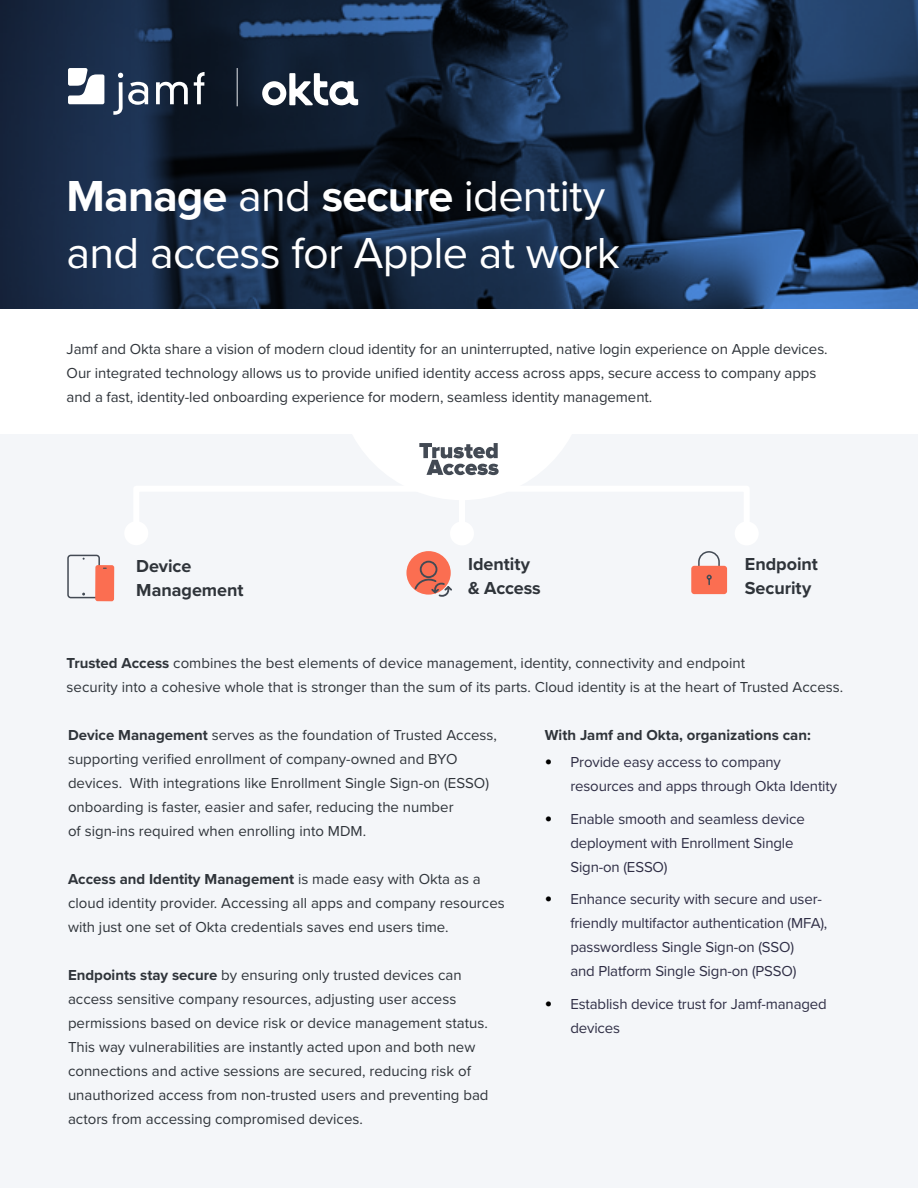
<style>
.page{position:relative;width:918px;height:1188px;background:#fff}
.page>*{position:absolute;margin:0;border:0;box-sizing:border-box;transform-origin:0 0}
.t1{font:45px/57px "Proxima Nova";letter-spacing:-.015em;color:#fff}
.t2{font:700 18px/24px "Proxima Nova";letter-spacing:-.005em;color:#2f343a}
.t3{font:15px/24px "Proxima Nova";color:#2f343a}
.t4{font:15px/24px "Proxima Nova";letter-spacing:-.01em;color:#2f2e45}
.t5{font:700 15px "Proxima Nova";color:#2f343a}
.s1{font-weight:700}
.s2{font-weight:700;font-size:21px;color:#000}
</style>
<div class="page">
<div style="left:0;top:434px;width:918px;height:754px;background:#f4f6f9"></div>
<div style="left:133px;top:486px;width:617px;height:50px;border:6px solid #fff"></div>
<div style="left:124px;top:521px;width:24px;height:24px;background:#fff;border-radius:50%"></div>
<div style="left:735px;top:521px;width:24px;height:24px;background:#fff;border-radius:50%"></div>
<div style="left:337px;top:251px;width:250px;height:249px;background:#fff;border-radius:50%"></div>
<svg style="left:419px;top:443px;width:80px;height:32px"></svg>
<div style="left:67px;top:555px;width:33px;height:43px;border:2px solid #434a54;border-radius:3px"></div>
<div style="left:95px;top:565px;width:19px;height:36px;background:#fb6e51;border-radius:2px"></div>
<svg style="left:697px;top:551px;width:24px;height:15px"></svg>
<div style="left:691px;top:566px;width:36px;height:28px;background:#fb6e51;border-radius:3px"></div>
<svg style="left:707px;top:575px;width:5px;height:9px"></svg>
<div style="left:459px;top:489px;width:6px;height:44px;background:#fff"></div>
<div style="left:450px;top:521px;width:24px;height:24px;background:#fff;border-radius:50%"></div>
<div style="left:406px;top:551px;width:45px;height:44px;background:#fb6e51;border-radius:50%"></div>
<div style="left:420px;top:561px;width:17px;height:17px;border:2px solid #424a54;border-radius:50%"></div>
<svg style="left:413px;top:577px;width:39px;height:20px"></svg>
<svg style="left:0;top:0;width:918px;height:309px;background:#162841"></svg>
<svg style="left:113px;top:73px;width:35px;height:42px"></svg>
<svg style="left:156px;top:82px;width:32px;height:22px"></svg>
<svg style="left:194px;top:72px;width:11px;height:32px"></svg>
<svg style="left:68px;top:68px;width:36px;height:36px"></svg>
<hr style="left:237px;top:68px;width:1px;height:38px;background:#e5e8ec">
<svg style="left:262px;top:73px;width:96px;height:32px"></svg>
<h1 class="t1" style="left:67px;top:166px;width:555px"><span class="s1">Manage</span> and <span class="s1">secure</span> identity and access for Apple at work</h1>
<p class="t3" style="left:67px;top:337px;width:763px">Jamf and Okta share a vision of modern cloud identity for an uninterrupted, native login experience on Apple devices.<br>Our integrated technology allows us to provide unified identity access across apps, secure access to company apps and a fast, identity-led onboarding experience for modern, seamless identity management.</p>
<p class="t2" style="left:136px;top:553px;width:109px">Device<br>Management</p>
<p class="t2" style="left:468px;top:552px;width:74px">Identity &amp; Access</p>
<p class="t2" style="left:745px;top:551px;width:75px">Endpoint<br>Security</p>
<p class="t3" style="left:67px;top:650px;width:778px"><span class="s1">Trusted Access</span> combines the best elements of device management, identity, connectivity and endpoint<br>security into a cohesive whole that is stronger than the sum of its parts. Cloud identity is at the heart of Trusted Access.</p>
<p class="t3" style="left:68px;top:722px;width:430px"><span class="s1">Device Management</span> serves as the foundation of Trusted Access, supporting verified enrollment of company-owned and BYO devices. With integrations like Enrollment Single Sign-on (ESSO) onboarding is faster, easier and safer, reducing the number<br>of sign-ins required when enrolling into MDM.</p>
<p class="t3" style="left:68px;top:866px;width:438px"><span class="s1">Access and Identity Management</span> is made easy with Okta as a cloud identity provider. Accessing all apps and company resources with just one set of Okta credentials saves end users time.</p>
<p class="t3" style="left:68px;top:962px;width:422px"><span class="s1">Endpoints stay secure</span> by ensuring only trusted devices can access sensitive company resources, adjusting user access permissions based on device risk or device management status.<br>This way vulnerabilities are instantly acted upon and both new connections and active sessions are secured, reducing risk of unauthorized access from non-trusted users and preventing bad actors from accessing compromised devices.</p>
<p class="t5" style="left:545px;top:724px;width:267px">With Jamf and Okta, organizations can:</p>
<p class="t4" style="left:570px;top:749px;width:268px;text-indent:-26px"><span class="s2">•</span> Provide easy access to company resources and apps through Okta Identity</p>
<p class="t4" style="left:570px;top:806px;width:236px;text-indent:-26px"><span class="s2">•</span> Enable smooth and seamless device deployment with Enrollment Single<br>Sign-on (ESSO)</p>
<p class="t4" style="left:570px;top:886px;width:259px;text-indent:-26px"><span class="s2">•</span> Enhance security with secure and user&shy;friendly multifactor authentication (MFA), passwordless Single Sign-on (SSO)<br>and Platform Single Sign-on (PSSO)</p>
<p class="t4" style="left:570px;top:991px;width:258px;text-indent:-26px"><span class="s2">•</span> Establish device trust for Jamf-managed devices</p>
</div>
